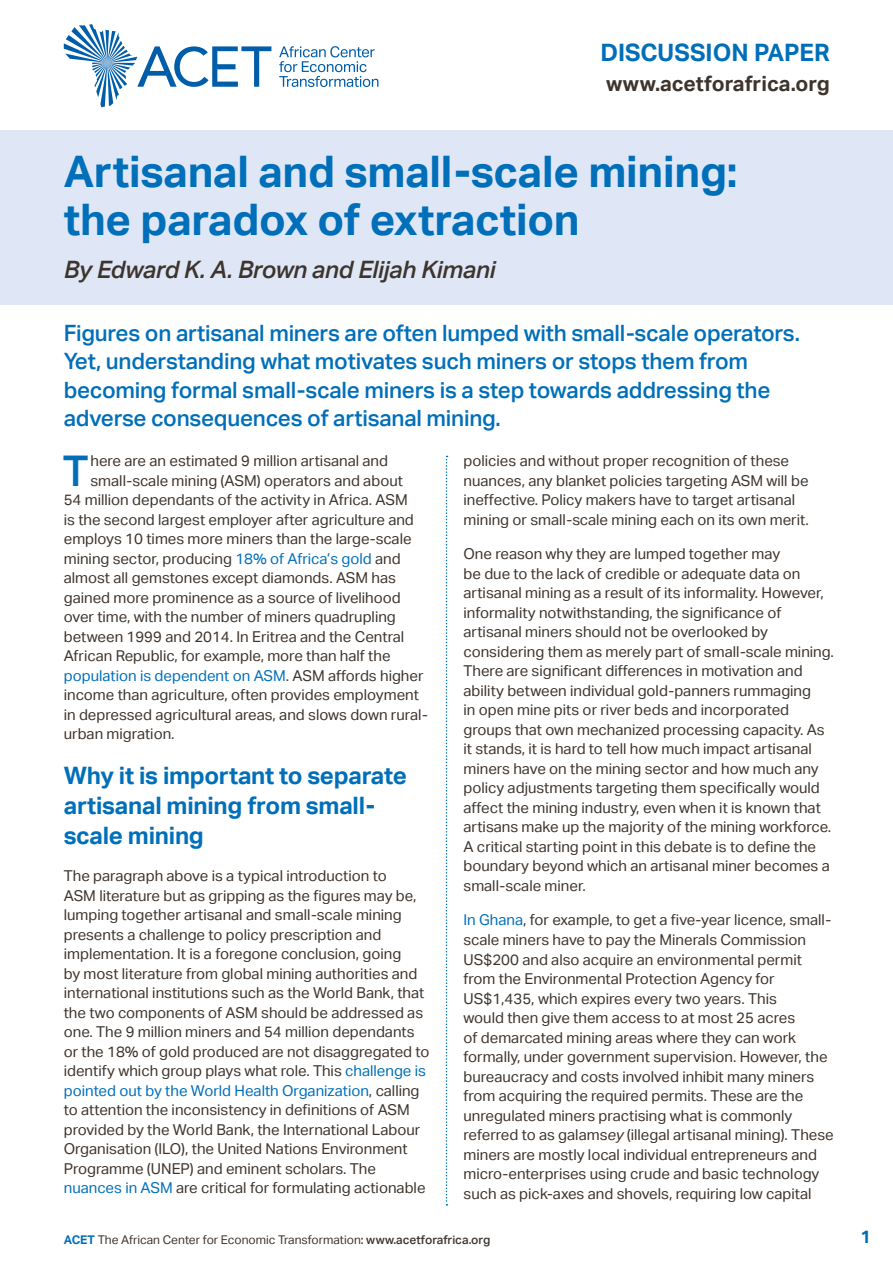
<style>
.page{position:relative;width:893px;height:1263px;background:#fff}
.page>*{position:absolute;margin:0;border:0;box-sizing:border-box;transform-origin:0 0}
.t1{font:700 43.5px/48px "Aktiv Grotesk";letter-spacing:-.005em;color:#006fb9}
.t2{font:500 42.3px "Aktiv Grotesk";color:#006fb9}
.t3{font:700 24px/30px "Aktiv Grotesk";letter-spacing:-.01em;color:#006fb9}
.t4{font:italic 500 24px "Aktiv Grotesk";letter-spacing:-.01em;color:#3d342d}
.t5{font:500 22.5px/28.5px "Aktiv Grotesk";letter-spacing:-.01em;color:#006fb9}
.t6{font:700 21px "Aktiv Grotesk";color:#3d342d}
.t7{font:700 18px "Aktiv Grotesk";color:#006fb9}
.t8{font:15px/19.5px "Aktiv Grotesk";color:#3d342d}
.t9{font:15px "Aktiv Grotesk";color:#006fb9}
.t10{font:12px "Aktiv Grotesk";color:#3d342d}
.s1{color:#006fb9}
.s2{font-style:italic}
.s3{color:#3d342d}
.s4{font-weight:700;color:#006fb9}
.s5{font-weight:500}
</style>
<div class="page">
<div style="left:0;top:130px;width:893px;height:175px;background:#dfe7f7"></div>
<svg style="left:446px;top:456px;width:1px;height:749px"></svg>
<svg style="left:279px;top:46px;width:99px;height:41px"></svg>
<svg style="left:64px;top:24px;width:207px;height:83px"></svg>
<h3 class="t3" style="left:600px;top:37px;width:231px">DISCUSSION PAPER</h3>
<h3 class="t6" style="left:606px;top:71px;width:225px">www.acetforafrica.org</h3>
<h1 class="t1" style="left:64px;top:148px;width:675px">Artisanal and small-scale mining: the paradox of extraction</h1>
<h3 class="t4" style="left:64px;top:256px;width:433px">By Edward K. A. Brown and Elijah Kimani</h3>
<p class="t5" style="left:64px;top:319px;width:738px">Figures on artisanal miners are often lumped with small-scale operators.<br>Yet, understanding what motivates such miners or stops them from becoming formal small-scale miners is a step towards addressing the adverse consequences of artisanal mining.</p>
<h2 class="t2" style="left:63px;top:447px;width:27px">T</h2>
<p class="t8" style="left:90px;top:451px;width:299px">here are an estimated 9 million artisanal and</p>
<p class="t8" style="left:463px;top:451px;width:347px">policies and without proper recognition of these nuances, any blanket policies targeting ASM will be ineffective. Policy makers have to target artisanal mining or small-scale mining each on its own merit.</p>
<p class="t8" style="left:463px;top:544px;width:372px">One reason why they are lumped together may<br>be due to the lack of credible or adequate data on artisanal mining as a result of its informality. However, informality notwithstanding, the significance of artisanal miners should not be overlooked by considering them as merely part of small-scale mining.<br>There are significant differences in motivation and ability between individual gold-panners rummaging<br>in open mine pits or river beds and incorporated groups that own mechanized processing capacity. As it stands, it is hard to tell how much impact artisanal miners have on the mining sector and how much any policy adjustments targeting them specifically would affect the mining industry, even when it is known that artisans make up the majority of the mining workforce.<br>A critical starting point in this debate is to define the boundary beyond which an artisanal miner becomes a small-scale miner.</p>
<p class="t8" style="left:463px;top:910px;width:372px"><span class="s1">In Ghana</span>, for example, to get a five-year licence, small&shy;scale miners have to pay the Minerals Commission US$200 and also acquire an environmental permit from the Environmental Protection Agency for US$1,435, which expires every two years. This<br>would then give them access to at most 25 acres<br>of demarcated mining areas where they can work formally, under government supervision. However, the bureaucracy and costs involved inhibit many miners from acquiring the required permits. These are the unregulated miners practising what is commonly referred to as galams<span class="s2">ey</span> (illegal artisanal mining). These miners are mostly local individual entrepreneurs and micro-enterprises using crude and basic technology such as pick-axes and shovels, requiring low capital</p>
<p class="t8" style="left:90px;top:471px;width:314px">small-scale mining (ASM) operators and about</p>
<p class="t8" style="left:64px;top:490px;width:346px">54 million dependants of the activity in Africa. ASM</p>
<p class="t8" style="left:64px;top:510px;width:352px">is the second largest employer after agriculture and</p>
<p class="t8" style="left:64px;top:529px;width:349px">employs 10 times more miners than the large-scale</p>
<p class="t8" style="left:64px;top:549px;width:338px">mining sector, producing <span class="s1">18% of Africa’s gold</span> and</p>
<p class="t8" style="left:64px;top:568px;width:334px">almost all gemstones except diamonds. ASM has</p>
<p class="t8" style="left:64px;top:588px;width:339px">gained more prominence as a source of livelihood</p>
<p class="t8" style="left:64px;top:607px;width:334px">over time, with the number of miners quadrupling</p>
<p class="t8" style="left:64px;top:627px;width:342px">between 1999 and 2014. In Eritrea and the Central</p>
<p class="t8" style="left:64px;top:646px;width:328px">African Republic, for example, more than half the</p>
<p class="t9" style="left:64px;top:667px;width:361px">population is dependent on ASM<span class="s3">. ASM affords higher</span></p>
<p class="t8" style="left:64px;top:685px;width:357px">income than agriculture, often provides employment</p>
<p class="t8" style="left:64px;top:705px;width:366px">in depressed agricultural areas, and slows down rural-</p>
<p class="t8" style="left:64px;top:724px;width:112px">urban migration.</p>
<h3 class="t3" style="left:64px;top:761px;width:345px">Why it is important to separate artisanal mining from small&shy;scale mining</h3>
<p class="t8" style="left:64px;top:866px;width:367px">The paragraph above is a typical introduction to<br>ASM literature but as gripping as the figures may be, lumping together artisanal and small-scale mining presents a challenge to policy prescription and implementation. It is a foregone conclusion, going<br>by most literature from global mining authorities and international institutions such as the World Bank, that the two components of ASM should be addressed as one. The 9 million miners and 54 million dependants or the 18% of gold produced are not disaggregated to identify which group plays what role. This <span class="s1">challenge is pointed out by the World Health Organization</span>, calling to attention the inconsistency in definitions of ASM provided by the World Bank, the International Labour Organisation (ILO), the United Nations Environment Programme (UNEP) and eminent scholars. The <span class="s1">nuances in ASM</span> are critical for formulating actionable</p>
<p class="t10" style="left:64px;top:1232px;width:428px"><span class="s4">ACET</span> The African Center for Economic Transformation<span class="s5">: www.acetforafrica.org</span></p>
<p class="t7" style="left:860px;top:1226px;width:12px">1</p>
</div>
